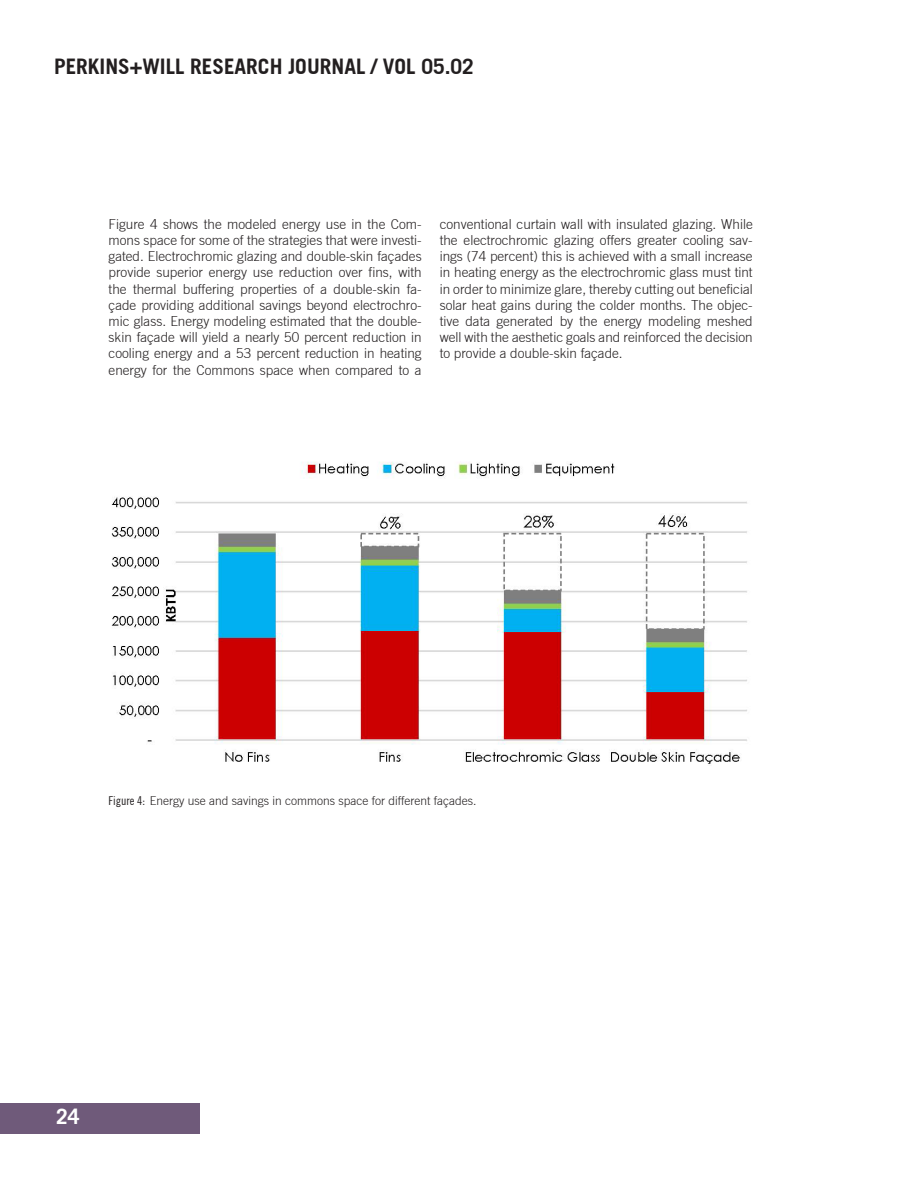
<style>
.page{position:relative;width:918px;height:1188px;background:#fff}
.page>*{position:absolute;margin:0;border:0;box-sizing:border-box;transform-origin:0 0}
.t1{font:700 21px "Trade Gothic";color:#231f20}
.t2{font:700 21px "Trade Gothic";color:#fff}
.t3{font:300 13.5px/16.2px "Trade Gothic";color:#231f20;text-align:justify}
.t4{font:300 12px "Trade Gothic";color:#231f20}
.s1{font-family:"Trade Gothic Cond Eighteen";font-weight:400}
</style>
<div class="page">
<div style="left:0;top:1104px;width:200px;height:30px;background:#6f5a7a"></div>
<img style="left:111px;top:462px;width:636px;height:302px">
<p class="t1" style="left:54px;top:54px;width:421px">PERKINS+WILL RESEARCH JOURNAL / VOL 05.02</p>
<p class="t3" style="left:109px;top:216px;width:315px">Figure 4 shows the modeled energy use in the Com&shy;mons space for some of the strategies that were investi&shy;gated. Electrochromic glazing and double-skin façades provide superior energy use reduction over fins, with the thermal buffering properties of a double-skin fa&shy;çade providing additional savings beyond electrochro&shy;mic glass. Energy modeling estimated that the double&shy;skin façade will yield a nearly 50 percent reduction in cooling energy and a 53 percent reduction in heating energy for the Commons space when compared to a</p>
<p class="t3" style="left:440px;top:216px;width:315px">conventional curtain wall with insulated glazing. While the electrochromic glazing offers greater cooling sav&shy;ings (74 percent) this is achieved with a small increase in heating energy as the electrochromic glass must tint in order to minimize glare, thereby cutting out beneficial solar heat gains during the colder months. The objec&shy;tive data generated by the energy modeling meshed well with the aesthetic goals and reinforced the decision to provide a double-skin façade.</p>
<p class="t4" style="left:109px;top:794px;width:369px"><span class="s1">Figure 4:</span> Energy use and savings in commons space for different façades.</p>
<p class="t2" style="left:56px;top:1104px;width:25px">24</p>
</div>
